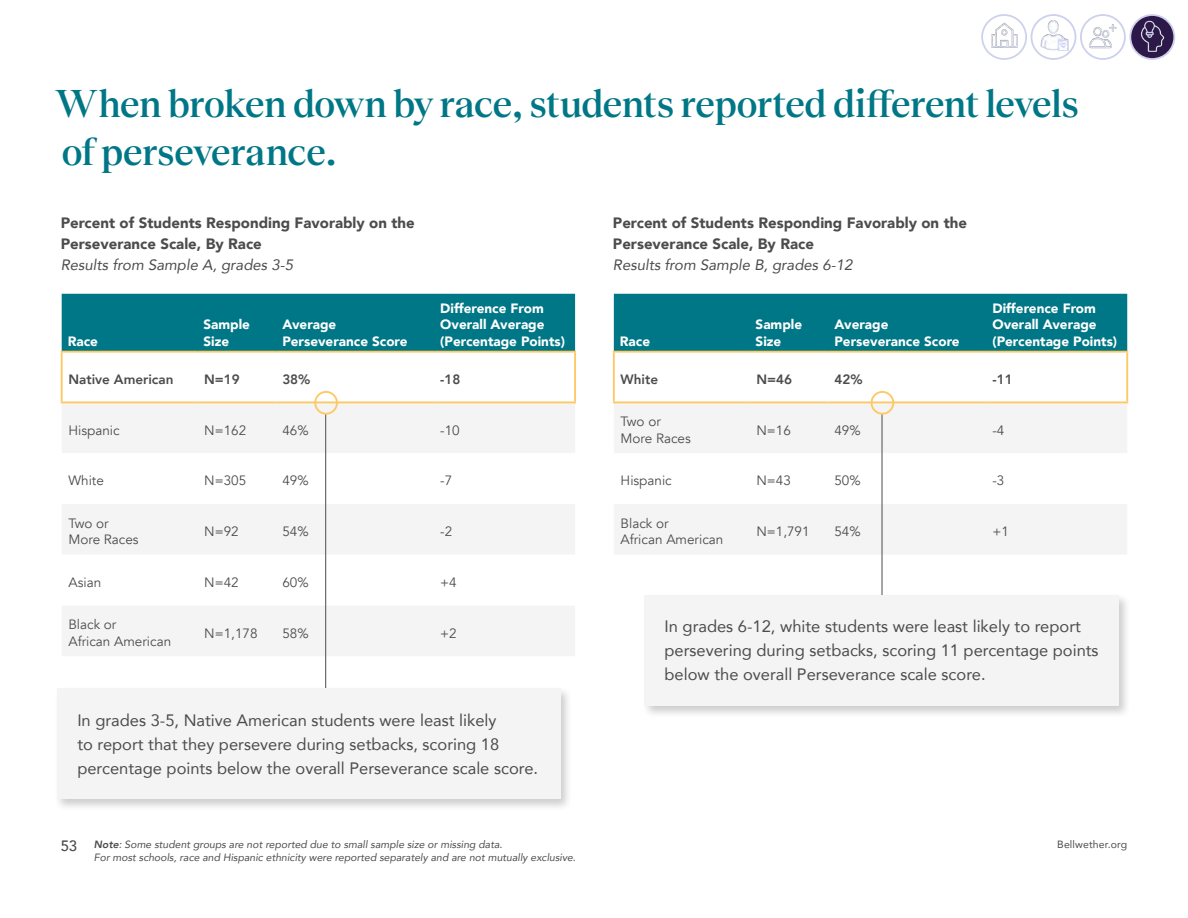
<style>
.page{position:relative;width:1188px;height:918px;background:#fff}
.page>*{position:absolute;margin:0;border:0;box-sizing:border-box;transform-origin:0 0}
.t1{font:500 40.5px/48px "Teodor";letter-spacing:-.015em;color:#007786}
.t2{font:16.5px/24px "Avenir";color:#4c4c4e}
.t3{font:900 15px/21px "Avenir";color:#4c4c4e}
.t4{font:italic 15px "Avenir";color:#4c4c4e}
.t5{font:500 15px "Avenir";color:#4c4c4e}
.t6{font:13.5px/16.2px "Avenir";color:#4c4c4e}
.t7{font:900 13.5px/16.2px "Avenir";color:#fff}
.t8{font:800 13.5px "Avenir";color:#4c4c4e}
.t9{font:italic 10.5px/13.5px "Avenir";color:#4c4c4e}
.t10{font:10.5px "Avenir";letter-spacing:.01em;color:#4c4c4e}
.s1{font-weight:800}
</style>
<div class="page">
<svg style="left:1130px;top:15px;width:44px;height:44px"></svg>
<div style="left:1129px;top:14px;width:46px;height:46px;border:2px solid #ccd2eb;border-radius:50%"></div>
<img style="left:1140px;top:21px;width:25px;height:31px">
<div style="left:1080px;top:14px;width:46px;height:46px;border:2px solid #ccd2eb;border-radius:50%"></div>
<img style="left:1089px;top:24px;width:28px;height:25px">
<div style="left:1031px;top:14px;width:45px;height:46px;border:2px solid #ccd2eb;border-radius:50%"></div>
<img style="left:1040px;top:20px;width:28px;height:31px">
<svg style="left:982px;top:15px;width:44px;height:44px"></svg>
<div style="left:981px;top:14px;width:46px;height:46px;border:2px solid #ccd2eb;border-radius:50%"></div>
<img style="left:987px;top:21px;width:34px;height:29px">
<div style="left:62px;top:294px;width:513px;height:57px;background:#007786"></div>
<div style="left:62px;top:403px;width:513px;height:253px;background:#f4f4f4"></div>
<svg style="left:62px;top:453px;width:513px;height:152px"></svg>
<hr style="left:61px;top:351px;width:136px;height:2px;background:#fec863">
<hr style="left:61px;top:353px;width:2px;height:48px;background:#fec863">
<hr style="left:197px;top:351px;width:79px;height:2px;background:#fec863">
<hr style="left:276px;top:351px;width:158px;height:2px;background:#fec863">
<hr style="left:434px;top:351px;width:142px;height:2px;background:#fec863">
<hr style="left:574px;top:353px;width:2px;height:48px;background:#fec863">
<hr style="left:61px;top:401px;width:136px;height:2px;background:#fec863">
<hr style="left:197px;top:401px;width:79px;height:2px;background:#fec863">
<hr style="left:276px;top:401px;width:158px;height:2px;background:#fec863">
<hr style="left:434px;top:401px;width:142px;height:2px;background:#fec863">
<div style="left:614px;top:294px;width:513px;height:57px;background:#007786"></div>
<svg style="left:614px;top:403px;width:513px;height:152px;fill:#f4f4f4"></svg>
<hr style="left:986px;top:351px;width:142px;height:2px;background:#fec863">
<hr style="left:613px;top:351px;width:137px;height:2px;background:#fec863">
<hr style="left:613px;top:353px;width:2px;height:48px;background:#fec863">
<hr style="left:750px;top:351px;width:78px;height:2px;background:#fec863">
<hr style="left:828px;top:351px;width:158px;height:2px;background:#fec863">
<hr style="left:1126px;top:353px;width:2px;height:48px;background:#fec863">
<hr style="left:613px;top:401px;width:137px;height:2px;background:#fec863">
<hr style="left:750px;top:401px;width:78px;height:2px;background:#fec863">
<hr style="left:828px;top:401px;width:158px;height:2px;background:#fec863">
<hr style="left:986px;top:401px;width:142px;height:2px;background:#fec863">
<div style="left:314px;top:391px;width:24px;height:24px;border:2px solid #fec863;border-radius:50%"></div>
<hr style="left:325px;top:415px;width:1px;height:324px;background:#4c4c4e">
<div style="left:54px;top:686px;width:519px;height:126px;background:#000;opacity:.2"></div>
<div style="left:57px;top:689px;width:503px;height:110px;background:#f4f4f4"></div>
<div style="left:871px;top:391px;width:23px;height:24px;border:2px solid #fec863;border-radius:50%"></div>
<hr style="left:882px;top:415px;width:1px;height:248px;background:#4c4c4e">
<div style="left:641px;top:593px;width:491px;height:125px;background:#000;opacity:.2"></div>
<div style="left:644px;top:596px;width:475px;height:110px;background:#f4f4f4"></div>
<h1 class="t1" style="left:55px;top:77px;width:1025px">When broken down by race, students reported different levels of perseverance.</h1>
<p class="t3" style="left:61px;top:212px;width:356px">Percent of Students Responding Favorably on the<br>Perseverance Scale, By Race</p>
<p class="t4" style="left:61px;top:255px;width:234px">Results from Sample A, grades 3-5</p>
<p class="t7" style="left:68px;top:333px;width:32px">Race</p>
<p class="t7" style="left:203px;top:316px;width:48px">Sample<br>Size</p>
<p class="t7" style="left:282px;top:316px;width:127px">Average<br>Perseverance Score</p>
<p class="t7" style="left:440px;top:300px;width:126px">Difference From<br>Overall Average (Percentage Points)</p>
<p class="t8" style="left:68px;top:369px;width:107px">Native American</p>
<p class="t8" style="left:204px;top:369px;width:37px">N=19</p>
<p class="t8" style="left:282px;top:369px;width:30px">38%</p>
<p class="t8" style="left:440px;top:369px;width:22px">-18</p>
<p class="t6" style="left:68px;top:422px;width:53px">Hispanic</p>
<p class="t6" style="left:204px;top:422px;width:44px">N=162</p>
<p class="t6" style="left:282px;top:422px;width:28px">46%</p>
<p class="t6" style="left:440px;top:422px;width:21px">-10</p>
<p class="t6" style="left:68px;top:473px;width:37px">White</p>
<p class="t6" style="left:204px;top:473px;width:44px">N=305</p>
<p class="t6" style="left:282px;top:473px;width:28px">49%</p>
<p class="t6" style="left:440px;top:473px;width:14px">-7</p>
<p class="t6" style="left:68px;top:515px;width:72px">Two or<br>More Races</p>
<p class="t6" style="left:204px;top:524px;width:36px">N=92</p>
<p class="t6" style="left:282px;top:524px;width:28px">54%</p>
<p class="t6" style="left:440px;top:524px;width:14px">-2</p>
<p class="t6" style="left:68px;top:574px;width:34px">Asian</p>
<p class="t6" style="left:204px;top:574px;width:36px">N=42</p>
<p class="t6" style="left:282px;top:574px;width:28px">60%</p>
<p class="t6" style="left:440px;top:574px;width:18px">+4</p>
<p class="t6" style="left:68px;top:617px;width:104px">Black or<br>African American</p>
<p class="t6" style="left:204px;top:625px;width:55px">N=1,178</p>
<p class="t6" style="left:282px;top:625px;width:28px">58%</p>
<p class="t6" style="left:440px;top:625px;width:18px">+2</p>
<p class="t2" style="left:77px;top:707px;width:462px">In grades 3-5, Native American students were least likely<br>to report that they persevere during setbacks, scoring 18 percentage points below the overall Perseverance scale score.</p>
<p class="t3" style="left:613px;top:212px;width:356px">Percent of Students Responding Favorably on the<br>Perseverance Scale, By Race</p>
<p class="t4" style="left:613px;top:255px;width:241px">Results from Sample B, grades 6-12</p>
<p class="t7" style="left:620px;top:333px;width:32px">Race</p>
<p class="t7" style="left:756px;top:316px;width:48px">Sample<br>Size</p>
<p class="t7" style="left:834px;top:316px;width:127px">Average<br>Perseverance Score</p>
<p class="t7" style="left:992px;top:300px;width:126px">Difference From<br>Overall Average (Percentage Points)</p>
<p class="t8" style="left:621px;top:369px;width:39px">White</p>
<p class="t8" style="left:756px;top:369px;width:37px">N=46</p>
<p class="t8" style="left:834px;top:369px;width:30px">42%</p>
<p class="t8" style="left:992px;top:369px;width:22px">-11</p>
<p class="t6" style="left:621px;top:414px;width:72px">Two or<br>More Races</p>
<p class="t6" style="left:756px;top:422px;width:36px">N=16</p>
<p class="t6" style="left:834px;top:422px;width:28px">49%</p>
<p class="t6" style="left:992px;top:422px;width:14px">-4</p>
<p class="t6" style="left:621px;top:473px;width:53px">Hispanic</p>
<p class="t6" style="left:756px;top:473px;width:36px">N=43</p>
<p class="t6" style="left:834px;top:473px;width:28px">50%</p>
<p class="t6" style="left:992px;top:473px;width:14px">-3</p>
<p class="t6" style="left:621px;top:515px;width:104px">Black or<br>African American</p>
<p class="t6" style="left:756px;top:524px;width:55px">N=1,791</p>
<p class="t6" style="left:834px;top:524px;width:28px">54%</p>
<p class="t6" style="left:992px;top:524px;width:18px">+1</p>
<p class="t2" style="left:665px;top:614px;width:436px">In grades 6-12, white students were least likely to report persevering during setbacks, scoring 11 percentage points below the overall Perseverance scale score.</p>
<p class="t5" style="left:61px;top:832px;width:18px">53</p>
<p class="t10" style="left:1057px;top:835px;width:71px">Bellwether.org</p>
<p class="t9" style="left:94px;top:837px;width:483px"><span class="s1">Note</span>: Some student groups are not reported due to small sample size or missing data.<br>For most schools, race and Hispanic ethnicity were reported separately and are not mutually exclusive.</p>
</div>
